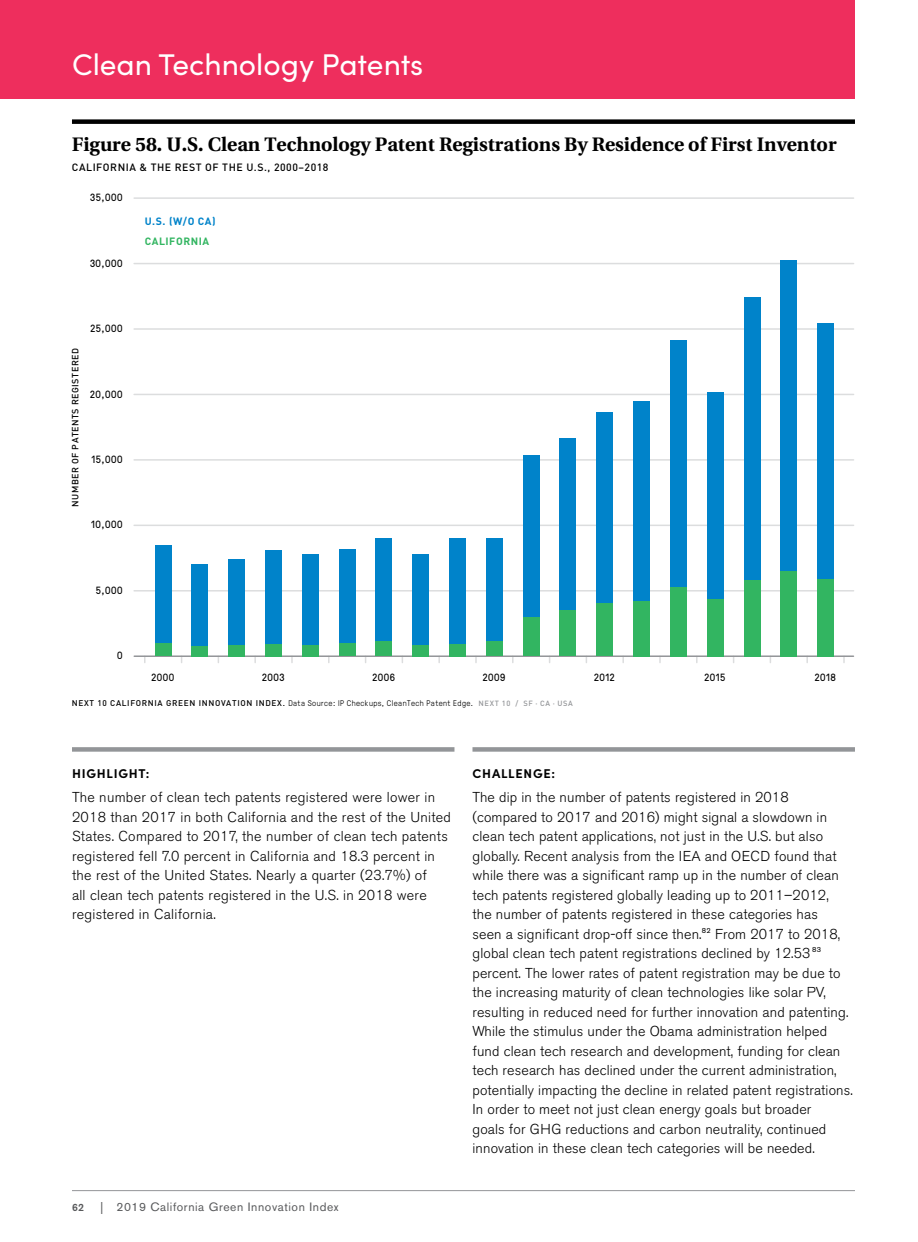
<style>
.page{position:relative;width:918px;height:1242px;background:#fff}
.page>*{position:absolute;margin:0;border:0;box-sizing:border-box;transform-origin:0 0}
.Narrative__Header{font:30px "Sofia Pro";color:#fff}
.t1{font:700 19.5px "Utopia";color:#000}
.Narrative__Copy{font:300 14.25px/19.5px "Akzidenz Grotesk BE";letter-spacing:.01em;color:#000}
.Narrative__Subhead{font:700 12.75px "Sofia Pro";letter-spacing:.06em;color:#000}
.t2{font:12px "Akzidenz Grotesk BE";letter-spacing:.05em;color:#58595b}
.t3{font:10.5px "GT Pressura";letter-spacing:.05em;color:#000}
.t4{font:500 10.5px "DIN";letter-spacing:.05em;color:#000}
.t5{font:700 10.5px/19.5px "DIN";letter-spacing:.05em;color:#0083ca}
.t6{font:500 10.5px "Akzidenz Grotesk BE";color:#58595b}
.t7{font:500 9px "DIN";letter-spacing:.05em;color:#000}
.t8{font:300 8.25px "GT Pressura";letter-spacing:.05em;color:#000}
.s1{color:#32b561}
.s2{font-family:"DIN";font-weight:500}
.s3{font-family:"DIN";font-weight:500;font-size:7.5px;color:#939598}
</style>
<div class="page">
<hr style="left:72px;top:1190px;width:783px;height:1px;background:#939598">
<div style="left:0;top:0;width:855px;height:99px;background:#ee2e5d"></div>
<div style="left:72px;top:119px;width:783px;height:5px;background:#000"></div>
<div style="left:72px;top:747px;width:382px;height:5px;background:#939598"></div>
<div style="left:472px;top:747px;width:383px;height:5px;background:#939598"></div>
<svg style="left:622px;top:657px;width:2px;height:6px"></svg>
<svg style="left:328px;top:657px;width:2px;height:6px"></svg>
<svg style="left:291px;top:657px;width:2px;height:6px"></svg>
<svg style="left:254px;top:657px;width:2px;height:6px"></svg>
<svg style="left:144px;top:657px;width:2px;height:6px"></svg>
<svg style="left:475px;top:657px;width:2px;height:6px"></svg>
<svg style="left:659px;top:657px;width:2px;height:6px"></svg>
<svg style="left:512px;top:657px;width:2px;height:6px"></svg>
<svg style="left:438px;top:657px;width:2px;height:6px"></svg>
<svg style="left:696px;top:657px;width:2px;height:6px"></svg>
<svg style="left:806px;top:657px;width:2px;height:6px"></svg>
<svg style="left:843px;top:657px;width:2px;height:6px"></svg>
<hr style="left:134px;top:197px;width:720px;height:2px;background:#dcddde">
<hr style="left:134px;top:394px;width:720px;height:1px;background:#dcddde">
<hr style="left:134px;top:328px;width:720px;height:2px;background:#dcddde">
<hr style="left:134px;top:263px;width:720px;height:1px;background:#dcddde">
<hr style="left:134px;top:459px;width:720px;height:2px;background:#dcddde">
<hr style="left:134px;top:525px;width:720px;height:1px;background:#dcddde">
<hr style="left:134px;top:590px;width:720px;height:2px;background:#dcddde">
<hr style="left:134px;top:655px;width:719px;height:2px;background:#939598">
<div style="left:818px;top:578px;width:16px;height:78px;background:#32b561"></div>
<div style="left:818px;top:323px;width:16px;height:255px;background:#0083ca"></div>
<div style="left:781px;top:571px;width:16px;height:85px;background:#32b561"></div>
<div style="left:781px;top:261px;width:16px;height:310px;background:#0083ca"></div>
<div style="left:744px;top:580px;width:16px;height:76px;background:#32b561"></div>
<div style="left:744px;top:297px;width:16px;height:283px;background:#0083ca"></div>
<div style="left:707px;top:599px;width:16px;height:57px;background:#32b561"></div>
<div style="left:707px;top:393px;width:16px;height:206px;background:#0083ca"></div>
<div style="left:670px;top:587px;width:17px;height:69px;background:#32b561"></div>
<div style="left:670px;top:340px;width:17px;height:247px;background:#0083ca"></div>
<div style="left:634px;top:601px;width:16px;height:55px;background:#32b561"></div>
<div style="left:634px;top:401px;width:16px;height:200px;background:#0083ca"></div>
<div style="left:597px;top:603px;width:16px;height:53px;background:#32b561"></div>
<div style="left:597px;top:412px;width:16px;height:191px;background:#0083ca"></div>
<div style="left:560px;top:609px;width:16px;height:47px;background:#32b561"></div>
<div style="left:560px;top:438px;width:16px;height:171px;background:#0083ca"></div>
<div style="left:523px;top:616px;width:16px;height:40px;background:#32b561"></div>
<div style="left:523px;top:455px;width:16px;height:161px;background:#0083ca"></div>
<div style="left:486px;top:641px;width:16px;height:15px;background:#32b561"></div>
<div style="left:486px;top:538px;width:16px;height:103px;background:#0083ca"></div>
<div style="left:449px;top:644px;width:17px;height:12px;background:#32b561"></div>
<div style="left:449px;top:538px;width:17px;height:106px;background:#0083ca"></div>
<div style="left:413px;top:644px;width:16px;height:12px;background:#32b561"></div>
<div style="left:413px;top:554px;width:16px;height:90px;background:#0083ca"></div>
<div style="left:376px;top:641px;width:16px;height:15px;background:#32b561"></div>
<div style="left:376px;top:538px;width:16px;height:103px;background:#0083ca"></div>
<div style="left:339px;top:642px;width:16px;height:14px;background:#32b561"></div>
<div style="left:339px;top:549px;width:16px;height:93px;background:#0083ca"></div>
<div style="left:302px;top:644px;width:16px;height:12px;background:#32b561"></div>
<div style="left:302px;top:554px;width:16px;height:90px;background:#0083ca"></div>
<div style="left:265px;top:644px;width:17px;height:12px;background:#32b561"></div>
<div style="left:265px;top:550px;width:17px;height:94px;background:#0083ca"></div>
<div style="left:229px;top:644px;width:16px;height:12px;background:#32b561"></div>
<div style="left:229px;top:559px;width:16px;height:85px;background:#0083ca"></div>
<div style="left:192px;top:646px;width:16px;height:10px;background:#32b561"></div>
<div style="left:192px;top:564px;width:16px;height:82px;background:#0083ca"></div>
<div style="left:155px;top:642px;width:16px;height:14px;background:#32b561"></div>
<div style="left:155px;top:545px;width:16px;height:97px;background:#0083ca"></div>
<p class="Narrative__Header" style="left:72px;top:43px;width:353px">Clean Technology Patents</p>
<p class="t1" style="left:72px;top:133px;width:766px">Figure 58. U.S. Clean Technology Patent Registrations By Residence of First Inventor</p>
<p class="t4" style="left:72px;top:160px;width:258px">CALIFORNIA &amp; THE REST OF THE U.S., 2000–2018</p>
<p class="t3" style="left:90px;top:190px;width:34px">35,000</p>
<p class="t3" style="left:90px;top:256px;width:34px">30,000</p>
<p class="t7" style="left:70px;top:507px;width:160px;rotate:-90deg">NUMBER OF PATENTS REGISTERED</p>
<p class="t3" style="left:90px;top:321px;width:34px">25,000</p>
<p class="t3" style="left:90px;top:386px;width:34px">20,000</p>
<p class="t3" style="left:92px;top:452px;width:33px">15,000</p>
<p class="t3" style="left:91px;top:517px;width:33px">10,000</p>
<p class="t3" style="left:96px;top:583px;width:28px">5,000</p>
<p class="t3" style="left:117px;top:648px;width:7px">0</p>
<p class="t5" style="left:145px;top:211px;width:72px">U.S. (W/O CA)<br><span class="s1">CALIFORNIA</span></p>
<p class="t3" style="left:152px;top:670px;width:24px">2000</p>
<p class="t3" style="left:262px;top:670px;width:24px">2003</p>
<p class="t3" style="left:372px;top:670px;width:24px">2006</p>
<p class="t3" style="left:483px;top:670px;width:24px">2009</p>
<p class="t3" style="left:594px;top:670px;width:22px">2012</p>
<p class="t3" style="left:704px;top:670px;width:22px">2015</p>
<p class="t3" style="left:815px;top:670px;width:23px">2018</p>
<p class="t8" style="left:72px;top:697px;width:502px"><span class="s2">NEXT 10 CALIFORNIA GREEN INNOVATION INDEX.</span> Data Source: IP Checkups, CleanTech Patent Edge. <span class="s3">NEXT 10 / SF · CA · USA</span></p>
<p class="Narrative__Subhead" style="left:72px;top:764px;width:79px">HIGHLIGHT:</p>
<p class="Narrative__Copy" style="left:72px;top:788px;width:381px">The number of clean tech patents registered were lower in 2018 than 2017 in both California and the rest of the United States. Compared to 2017, the number of clean tech patents registered fell 7.0 percent in California and 18.3 percent in the rest of the United States. Nearly a quarter (23.7%) of<br>all clean tech patents registered in the U.S. in 2018 were registered in California.</p>
<p class="t6" style="left:72px;top:1200px;width:13px">62</p>
<p class="t2" style="left:100px;top:1199px;width:240px">| 2019 California Green Innovation Index</p>
<p class="Narrative__Subhead" style="left:473px;top:764px;width:84px">CHALLENGE:</p>
<p class="Narrative__Copy" style="left:472px;top:788px;width:382px">The dip in the number of patents registered in 2018 (compared to 2017 and 2016) might signal a slowdown in clean tech patent applications, not just in the U.S. but also globally. Recent analysis from the IEA and OECD found that while there was a significant ramp up in the number of clean tech patents registered globally leading up to 2011–2012,<br>the number of patents registered in these categories has<br>seen a significant drop-off since then.<sup>82</sup> From 2017 to 2018, global clean tech patent registrations declined by 12.53 <sup>83 </sup>percent. The lower rates of patent registration may be due to the increasing maturity of clean technologies like solar PV, resulting in reduced need for further innovation and patenting.<br>While the stimulus under the Obama administration helped fund clean tech research and development, funding for clean tech research has declined under the current administration, potentially impacting the decline in related patent registrations.<br>In order to meet not just clean energy goals but broader<br>goals for GHG reductions and carbon neutrality, continued innovation in these clean tech categories will be needed.</p>
</div>
